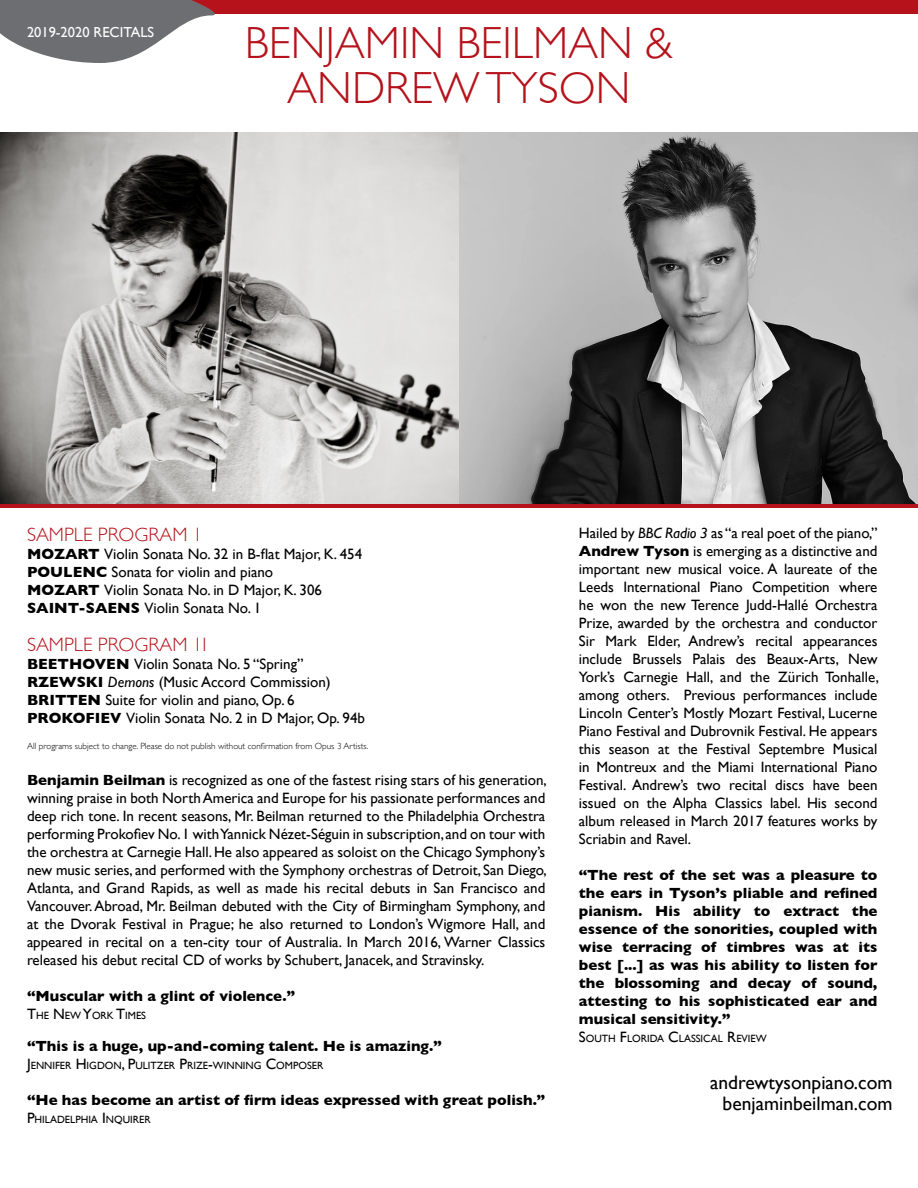
<style>
.page{position:relative;width:918px;height:1188px;background:#fff}
.page>*{position:absolute;margin:0;border:0;box-sizing:border-box;transform-origin:0 0}
.t1{font:300 45px/45px "Gill Sans";color:#b5121b;text-align:center}
.t2{font:19.5px "Gill Sans";color:#000}
.t3{font:300 19.35px "Gill Sans";color:#b5121b}
.t4{font:15px/18px "Gill Sans";color:#000}
.t5{font:700 15px/18px "Gill Sans";color:#000;text-align:justify}
.t6{font:14.4px "Gill Sans";color:#fff}
.t7{font:10.5px "Gill Sans";color:#000}
.t8{font:300 9px "Gill Sans";color:#000}
.s1{font-weight:700}
.s2{font-style:italic}
.s3{font-size:15px}
</style>
<div class="page">
<div style="left:0;top:0;width:918px;height:14px;background:#b5121b"></div>
<img style="left:0;top:132px;width:918px;height:373px">
<svg style="left:0;top:0;width:215px;height:63px"></svg>
<hr style="left:0;top:505px;width:918px;height:3px;background:#b5121b">
<p class="t6" style="left:27px;top:24px;width:129px">2019-2020 RECITALS</p>
<h1 class="t1" style="left:245px;top:19px;width:430px">BENJAMIN BEILMAN &amp;<br>ANDREW TYSON</h1>
<p class="t3" style="left:27px;top:520px;width:177px">SAMPLE PROGRAM 1</p>
<p class="t4" style="left:27px;top:545px;width:337px"><span class="s1">MOZART</span> Violin Sonata No. 32 in B-flat Major, K. 454<br><span class="s1">POULENC</span> Sonata for violin and piano<br><span class="s1">MOZART</span> Violin Sonata No. in D Major, K. 306<br><span class="s1">SAINT-SAENS</span> Violin Sonata No. 1</p>
<p class="t3" style="left:27px;top:630px;width:181px">SAMPLE PROGRAM 1I</p>
<p class="t4" style="left:27px;top:655px;width:340px"><span class="s1">BEETHOVEN</span> Violin Sonata No. 5 “Spring” <span class="s1">RZEWSKI</span> <span class="s2">Demons</span> (Music Accord Commission)<br><span class="s1">BRITTEN</span> Suite for violin and piano, Op. 6<br><span class="s1">PROKOFIEV</span> Violin Sonata No. 2 in D Major, Op. 94b</p>
<p class="t8" style="left:27px;top:739px;width:343px">All programs subject to change. Please do not publish without confirmation from Opus 3 Artists.</p>
<p class="t4" style="left:27px;top:770px;width:521px;text-align:justify"><span class="s1">Benjamin Beilman</span> is recognized as one of the fastest rising stars of his generation, winning praise in both North America and Europe for his passionate performances and deep rich tone. In recent seasons, Mr. Beilman returned to the Philadelphia Orchestra performing Prokofiev No. 1 with Yannick Nézet-Séguin in subscription, and on tour with the orchestra at Carnegie Hall. He also appeared as soloist on the Chicago Symphony’s new music series, and performed with the Symphony orchestras of Detroit, San Diego, Atlanta, and Grand Rapids, as well as made his recital debuts in San Francisco and Vancouver. Abroad, Mr. Beilman debuted with the City of Birmingham Symphony, and at the Dvorak Festival in Prague; he also returned to London’s Wigmore Hall, and appeared in recital on a ten-city tour of Australia. In March 2016, Warner Classics released his debut recital CD of works by Schubert, Janacek, and Stravinsky.</p>
<p class="t5" style="left:27px;top:986px;width:270px">“Muscular with a glint of violence.”</p>
<p class="t7" style="left:27px;top:1009px;width:121px"><span class="s3">T</span>HE <span class="s3">N</span>EW <span class="s3">Y</span>ORK <span class="s3">T</span>IMES</p>
<p class="t5" style="left:27px;top:1037px;width:416px">“This is a huge, up-and-coming talent. He is amazing.”</p>
<p class="t7" style="left:27px;top:1059px;width:298px"><span class="s3">J</span>ENN IFER <span class="s3">H</span> IGDON<span class="s3">, P</span>ULITZER <span class="s3">P</span>RIZE<span class="s3">-</span>WINN ING <span class="s3">C</span>OMPOSER</p>
<p class="t5" style="left:27px;top:1091px;width:520px">“He has become an artist of firm ideas expressed with great polish.”</p>
<p class="t7" style="left:27px;top:1113px;width:125px"><span class="s3">P</span>HILADELPHIA <span class="s3">I</span> NQUIRER</p>
<p class="t4" style="left:579px;top:524px;width:302px;text-align:justify">Hailed by <span class="s2">BBC Radio 3</span> as “a real poet of the piano,” <span class="s1">Andrew Tyson</span> is emerging as a distinctive and important new musical voice. A laureate of the Leeds International Piano Competition where he won the new Terence Judd-Hallé Orchestra Prize, awarded by the orchestra and conductor Sir Mark Elder, Andrew’s recital appearances include Brussels Palais des Beaux-Arts, New York’s Carnegie Hall, and the Zürich Tonhalle, among others. Previous performances include Lincoln Center’s Mostly Mozart Festival, Lucerne Piano Festival and Dubrovnik Festival. He appears this season at the Festival Septembre Musical in Montreux and the Miami International Piano Festival. Andrew’s two recital discs have been issued on the Alpha Classics label. His second album released in March 2017 features works by Scriabin and Ravel.</p>
<p class="t5" style="left:579px;top:866px;width:300px">“The rest of the set was a pleasure to the ears in Tyson’s pliable and refined pianism. His ability to extract the essence of the sonorities, coupled with wise terracing of timbres was at its best [...] as was his ability to listen for the blossoming and decay of sound, attesting to his sophisticated ear and musical sensitivity.”</p>
<p class="t7" style="left:579px;top:1033px;width:189px"><span class="s3">S</span>OUTH <span class="s3">F</span>LORIDA <span class="s3">C</span>LASSICAL <span class="s3">R</span>EVIEW</p>
<h2 class="t2" style="left:710px;top:1070px;width:184px">andrewtysonpiano.com</h2>
<h2 class="t2" style="left:723px;top:1092px;width:171px">benjaminbeilman.com</h2>
</div>
